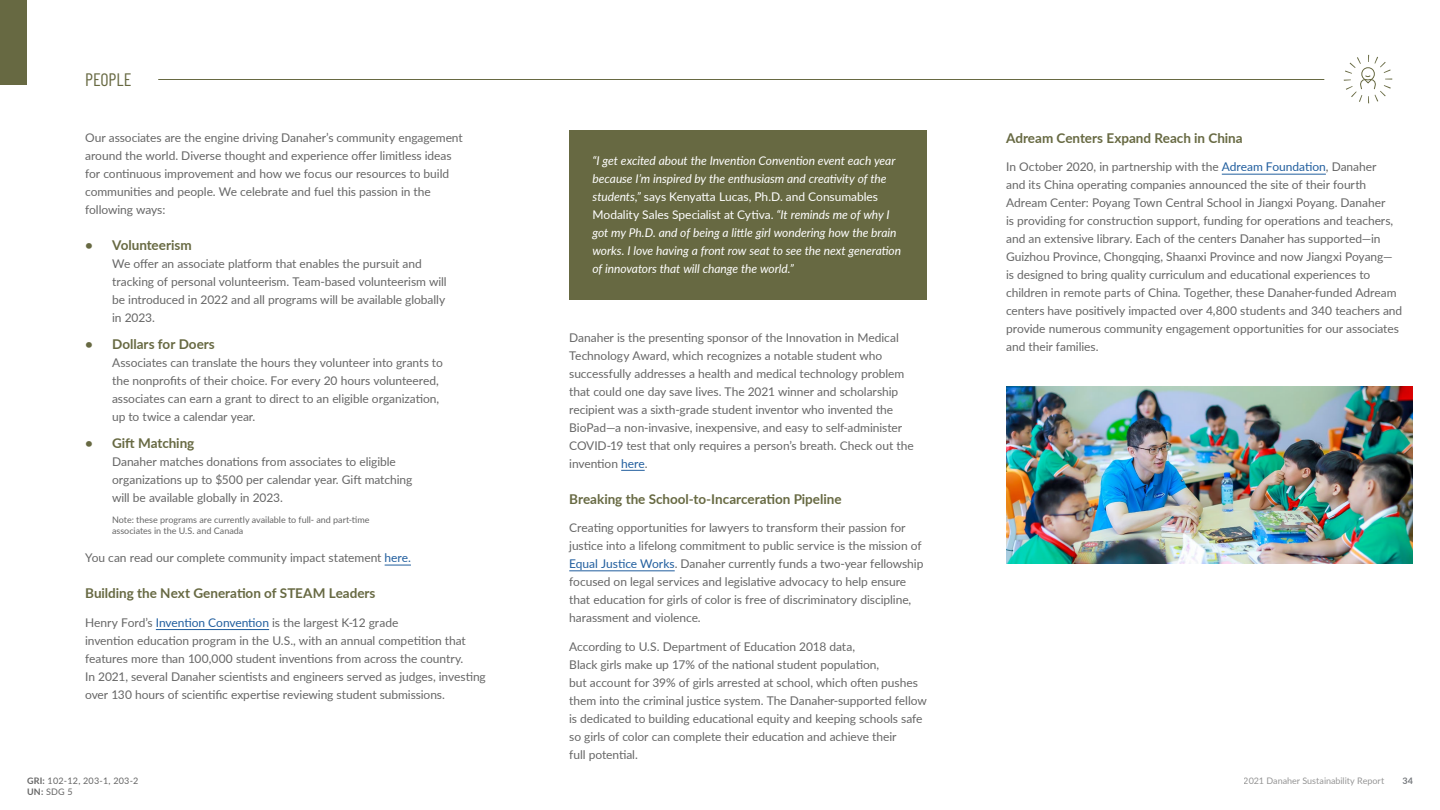
<style>
.page{position:relative;width:1440px;height:810px;background:#fff}
.page>*{position:absolute;margin:0;border:0;box-sizing:border-box;transform-origin:0 0}
.t1{font:18px "Barlow Condensed";color:#676942}
.t2{font:700 13.5px "Lato";color:#676942}
.t3{font:12px/18px "Lato";letter-spacing:-.005em;color:#666}
.t4{font:italic 12px/18px "Lato";letter-spacing:-.005em;color:#fff}
.t5{font:9px/10.8px "Lato";letter-spacing:-.005em;color:#666}
.t6{font:9px/10.8px "Lato";letter-spacing:.025em;color:#666}
.t7{font:700 9px "Lato";color:#75787c}
.s1{color:#215e9e}
.s2{font-weight:700}
.s3{font-style:normal}
</style>
<div class="page">
<div style="left:0;top:0;width:27px;height:85px;background:#676942"></div>
<hr style="left:158px;top:79px;width:1166px;height:1px;background:#676942">
<svg style="left:1344px;top:55px;width:48px;height:48px"></svg>
<svg style="left:385px;top:565px;width:26px;height:1px"></svg>
<hr style="left:156px;top:629px;width:113px;height:1px;background:#215e9e">
<svg style="left:621px;top:470px;width:24px;height:1px"></svg>
<hr style="left:569px;top:571px;width:106px;height:1px;background:#215e9e">
<hr style="left:1222px;top:174px;width:104px;height:1px;background:#215e9e">
<img style="left:1006px;top:387px;width:407px;height:177px">
<div style="left:569px;top:130px;width:358px;height:170px;background:#676942"></div>
<h1 class="t1" style="left:85px;top:66px;width:48px">PEOPLE</h1>
<p class="t3" style="left:85px;top:128px;width:379px">Our associates are the engine driving Danaher’s community engagement around the world. Diverse thought and experience offer limitless ideas for continuous improvement and how we focus our resources to build communities and people. We celebrate and fuel this passion in the following ways:</p>
<p class="t2" style="left:85px;top:235px;width:108px">• Volunteerism</p>
<p class="t3" style="left:112px;top:254px;width:336px">We offer an associate platform that enables the pursuit and tracking of personal volunteerism. Team-based volunteerism will be introduced in 2022 and all programs will be available globally in 2023.</p>
<p class="t2" style="left:85px;top:334px;width:131px">• Dollars for Doers</p>
<p class="t3" style="left:112px;top:353px;width:332px">Associates can translate the hours they volunteer into grants to the nonprofits of their choice. For every 20 hours volunteered, associates can earn a grant to direct to an eligible organization, up to twice a calendar year.</p>
<p class="t2" style="left:85px;top:433px;width:111px">• Gift Matching</p>
<p class="t3" style="left:112px;top:452px;width:302px">Danaher matches donations from associates to eligible organizations up to $500 per calendar year. Gift matching will be available globally in 2023.</p>
<p class="t5" style="left:112px;top:514px;width:259px">Note: these programs are currently available to full- and part-time associates in the U.S. and Canada</p>
<p class="t3" style="left:85px;top:548px;width:327px">You can read our complete community impact statement <span class="s1">here.</span></p>
<p class="t2" style="left:85px;top:583px;width:292px">Building the Next Generation of STEAM Leaders</p>
<p class="t3" style="left:85px;top:613px;width:402px">Henry Ford’s <span class="s1">Invention Convention</span> is the largest K-12 grade<br>invention education program in the U.S., with an annual competition that features more than 100,000 student inventions from across the country.<br>In 2021, several Danaher scientists and engineers served as judges, investing over 130 hours of scientific expertise reviewing student submissions.</p>
<p class="t6" style="left:27px;top:775px;width:113px"><span class="s2">GRI:</span> 102-12, 203-1, 203-2<br><span class="s2">UN:</span> SDG 5</p>
<p class="t4" style="left:592px;top:152px;width:310px">“I get excited about the Invention Convention event each year because I’m inspired by the enthusiasm and creativity of the students,” <span class="s3">says Kenyatta Lucas, Ph.D. and Consumables Modality Sales Specialist at Cytiva.</span> “It reminds me of why I got my Ph.D. and of being a little girl wondering how the brain works. I love having a front row seat to see the next generation of innovators that will change the world.”</p>
<p class="t3" style="left:569px;top:328px;width:346px">Danaher is the presenting sponsor of the Innovation in Medical Technology Award, which recognizes a notable student who successfully addresses a health and medical technology problem that could one day save lives. The 2021 winner and scholarship recipient was a sixth-grade student inventor who invented the BioPad—a non-invasive, inexpensive, and easy to self-administer COVID-19 test that only requires a person’s breath. Check out the invention <span class="s1">here</span>.</p>
<p class="t2" style="left:569px;top:489px;width:274px">Breaking the School-to-Incarceration Pipeline</p>
<p class="t3" style="left:569px;top:518px;width:356px">Creating opportunities for lawyers to transform their passion for justice into a lifelong commitment to public service is the mission of <span class="s1">Equal Justice Works</span>. Danaher currently funds a two-year fellowship focused on legal services and legislative advocacy to help ensure that education for girls of color is free of discriminatory discipline, harassment and violence.</p>
<p class="t3" style="left:569px;top:637px;width:359px">According to U.S. Department of Education 2018 data,<br>Black girls make up 17% of the national student population,<br>but account for 39% of girls arrested at school, which often pushes them into the criminal justice system. The Danaher-supported fellow is dedicated to building educational equity and keeping schools safe so girls of color can complete their education and achieve their<br>full potential.</p>
<p class="t2" style="left:1006px;top:128px;width:238px">Adream Centers Expand Reach in China</p>
<p class="t3" style="left:1006px;top:158px;width:398px">In October 2020, in partnership with the <span class="s1">Adream Foundation</span>, Danaher<br>and its China operating companies announced the site of their fourth Adream Center: Poyang Town Central School in Jiangxi Poyang. Danaher<br>is providing for construction support, funding for operations and teachers, and an extensive library. Each of the centers Danaher has supported—in Guizhou Province, Chongqing, Shaanxi Province and now Jiangxi Poyang— is designed to bring quality curriculum and educational experiences to children in remote parts of China. Together, these Danaher-funded Adream centers have positively impacted over 4,800 students and 340 teachers and provide numerous community engagement opportunities for our associates and their families.</p>
<p class="t5" style="left:1244px;top:775px;width:142px">2021 Danaher Sustainability Report</p>
<p class="t7" style="left:1402px;top:774px;width:12px">34</p>
</div>
